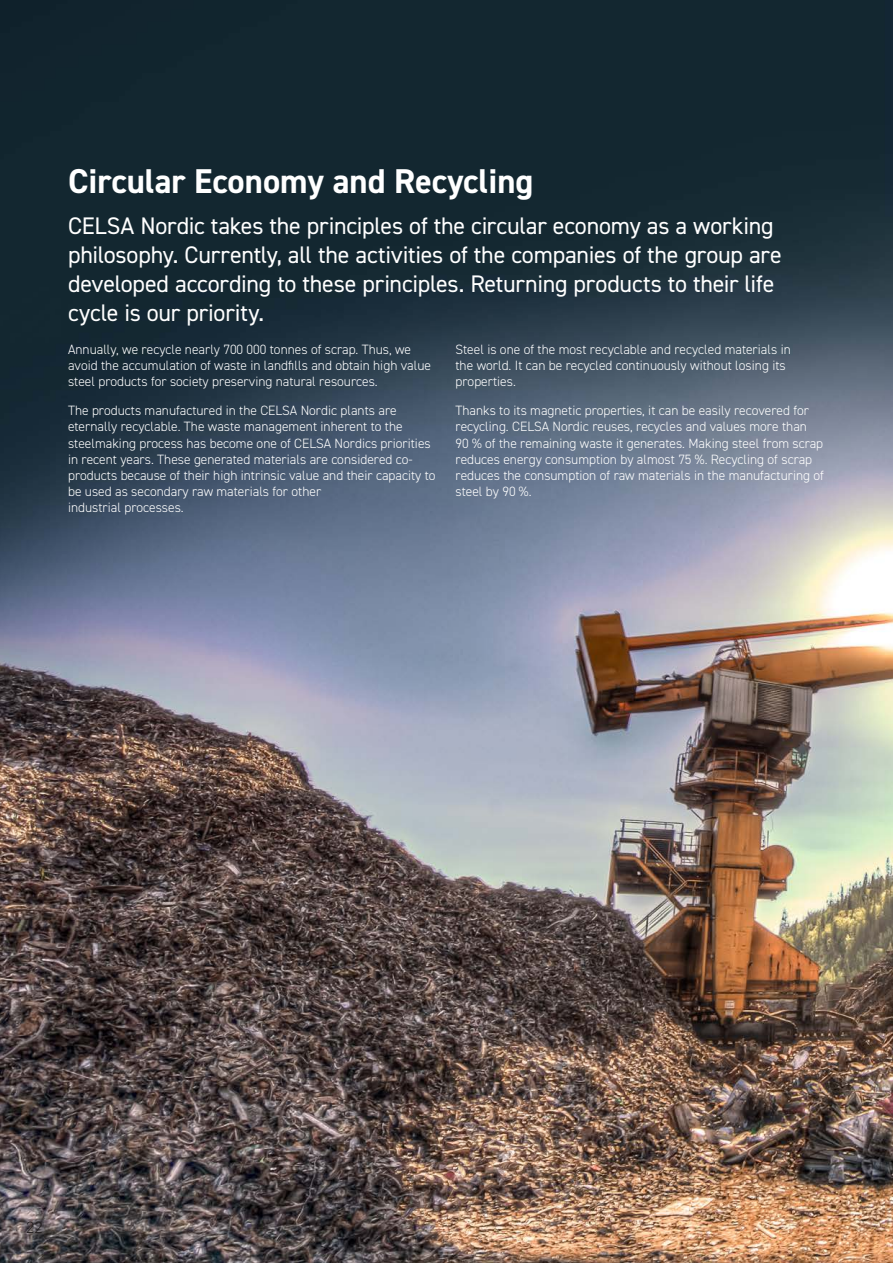
<style>
.page{position:relative;width:893px;height:1263px;background:#fff}
.page>*{position:absolute;margin:0;border:0;box-sizing:border-box;transform-origin:0 0}
.Brödtext_3-kolumn{font:700 34.5px "DIN2014";color:#fff}
.Ingress{font:24px/28.8px "DIN2014";letter-spacing:-.01em;color:#fff}
.t1{font:300 16.5px "DIN2014";color:#231f20}
.Brödtext_3-kolumn-2{font:300 13.5px/16.2px "DIN2014";color:#fff}
</style>
<div class="page">
<img style="left:0;top:0;width:893px;height:1263px">
<p class="Brödtext_3-kolumn" style="left:68px;top:158px;width:467px">Circular Economy and Recycling</p>
<p class="Ingress" style="left:68px;top:211px;width:715px">CELSA Nordic takes the principles of the circular economy as a working philosophy. Currently, all the activities of the companies of the group are developed according to these principles. Returning products to their life cycle is our priority.</p>
<p class="Brödtext_3-kolumn-2" style="left:68px;top:341px;width:364px">Annually, we recycle nearly 700 000 tonnes of scrap. Thus, we avoid the accumulation of waste in landfills and obtain high value steel products for society preserving natural resources.</p>
<p class="Brödtext_3-kolumn-2" style="left:68px;top:403px;width:369px">The products manufactured in the CELSA Nordic plants are eternally recyclable. The waste management inherent to the steelmaking process has become one of CELSA Nordics priorities in recent years. These generated materials are considered co&shy;products because of their high intrinsic value and their capacity to be used as secondary raw materials for other<br>industrial processes.</p>
<p class="Brödtext_3-kolumn-2" style="left:455px;top:341px;width:337px">Steel is one of the most recyclable and recycled materials in the world. It can be recycled continuously without losing its properties.</p>
<p class="Brödtext_3-kolumn-2" style="left:455px;top:403px;width:370px">Thanks to its magnetic properties, it can be easily recovered for recycling. CELSA Nordic reuses, recycles and values more than<br>90 % of the remaining waste it generates. Making steel from scrap reduces energy consumption by almost 75 %. Recycling of scrap reduces the consumption of raw materials in the manufacturing of steel by 90 %.</p>
<p class="t1" style="left:26px;top:1217px;width:18px">22</p>
</div>
